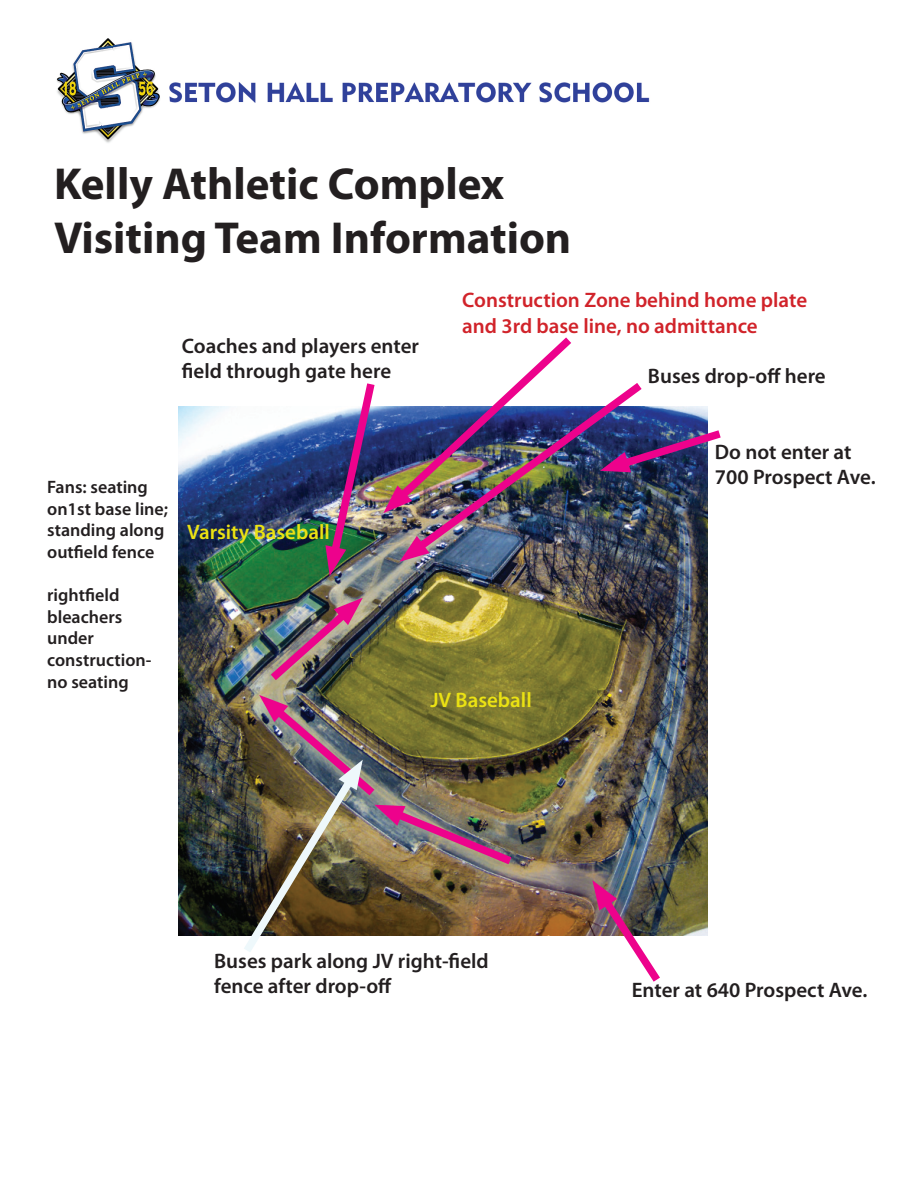
<style>
.page{position:relative;width:918px;height:1188px;background:#fff}
.page>*{position:absolute;margin:0;border:0;box-sizing:border-box;transform-origin:0 0}
.t1{font:700 45px/54px "Myriad Pro";color:#231f20}
.t2{font:600 21px/25.2px "Myriad Pro";color:#231f20}
.t3{font:600 21px/25.2px "Myriad Pro";color:#d1232a}
.t4{font:600 21px "Myriad Pro";color:#ebe213}
.t5{font:600 18px/21.6px "Myriad Pro";color:#231f20}
</style>
<div class="page">
<img style="left:178px;top:407px;width:529px;height:528px">
<img style="left:56px;top:38px;width:594px;height:105px">
<img style="left:591px;top:880px;width:76px;height:102px">
<svg style="left:650px;top:425px;width:71px;height:50px"></svg>
<img style="left:579px;top:383px;width:71px;height:179px">
<img style="left:324px;top:337px;width:255px;height:239px">
<img style="left:263px;top:598px;width:100px;height:90px">
<img style="left:237px;top:695px;width:283px;height:257px">
<h1 class="t1" style="left:54px;top:156px;width:519px">Kelly Athletic Complex<br>Visiting Team Information</h1>
<p class="t2" style="left:182px;top:333px;width:239px">Coaches and players enter field through gate here</p>
<p class="t3" style="left:462px;top:287px;width:347px">Construction Zone behind home plate and 3rd base line, no admittance</p>
<p class="t2" style="left:648px;top:363px;width:179px">Buses drop-off here</p>
<p class="t5" style="left:47px;top:476px;width:122px">Fans: seating on1st base line; standing along outfield fence</p>
<p class="t5" style="left:47px;top:584px;width:106px">rightfield bleachers under construction&shy;no seating</p>
<p class="t4" style="left:187px;top:519px;width:144px">Varsity Baseball</p>
<p class="t4" style="left:430px;top:687px;width:103px">JV Baseball</p>
<p class="t2" style="left:715px;top:439px;width:162px">Do not enter at<br>700 Prospect Ave.</p>
<p class="t2" style="left:214px;top:948px;width:276px">Buses park along JV right-field fence after drop-off</p>
<p class="t2" style="left:632px;top:977px;width:237px">Enter at 640 Prospect Ave.</p>
</div>
